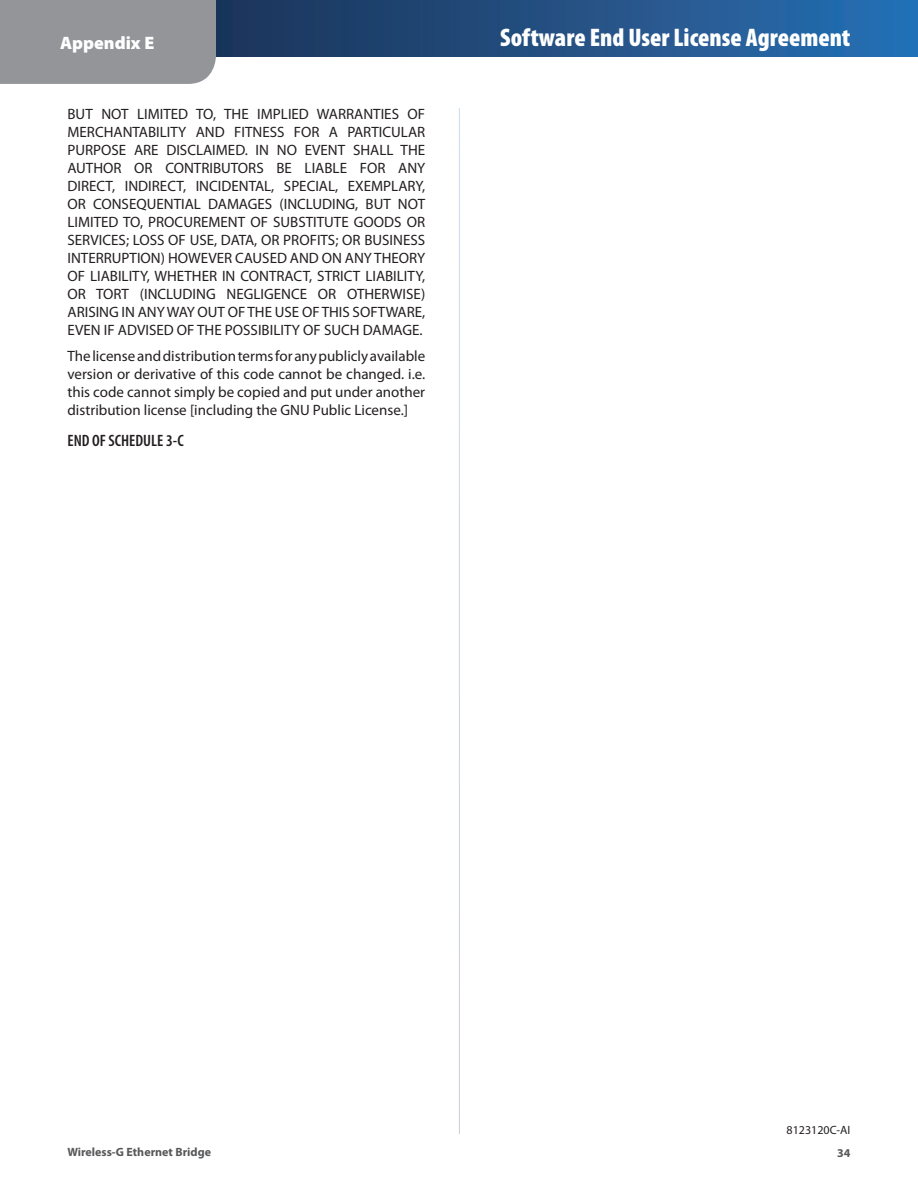
<style>
.page{position:relative;width:918px;height:1188px;background:#fff}
.page>*{position:absolute;margin:0;border:0;box-sizing:border-box;transform-origin:0 0}
.t1{font:900 condensed 25.5px "Myriad Pro";color:#fff}
.t2{font:900 18px "Myriad Pro";color:#fff}
.t3{font:600 condensed 16.5px "Myriad Pro";color:#231f20}
.t4{font:15px/18px "Myriad Pro";color:#231f20;text-align:justify}
.t5{font:700 12px "Myriad Pro";color:#57585a}
.t6{font:12px "Myriad Pro";color:#231f20}
</style>
<div class="page">
<div style="left:0;top:0;width:216px;height:84px;background:#939598"></div>
<div style="left:217px;top:1px;width:700px;height:55px;background:linear-gradient(to right,#1d3357,#2870b4)"></div>
<p class="t2" style="left:60px;top:30px;width:96px">Appendix E</p>
<h1 class="t1" style="left:500px;top:21px;width:352px">Software End User License Agreement</h1>
<p class="t4" style="left:68px;top:106px;width:359px">BUT NOT LIMITED TO, THE IMPLIED WARRANTIES OF MERCHANTABILITY AND FITNESS FOR A PARTICULAR PURPOSE ARE DISCLAIMED. IN NO EVENT SHALL THE AUTHOR OR CONTRIBUTORS BE LIABLE FOR ANY DIRECT, INDIRECT, INCIDENTAL, SPECIAL, EXEMPLARY, OR CONSEQUENTIAL DAMAGES (INCLUDING, BUT NOT LIMITED TO, PROCUREMENT OF SUBSTITUTE GOODS OR SERVICES; LOSS OF USE, DATA, OR PROFITS; OR BUSINESS INTERRUPTION) HOWEVER CAUSED AND ON ANY THEORY OF LIABILITY, WHETHER IN CONTRACT, STRICT LIABILITY, OR TORT (INCLUDING NEGLIGENCE OR OTHERWISE)<br>ARISING IN ANY WAY OUT OF THE USE OF THIS SOFTWARE, EVEN IF ADVISED OF THE POSSIBILITY OF SUCH DAMAGE.</p>
<p class="t4" style="left:68px;top:348px;width:359px">The license and distribution terms for any publicly available version or derivative of this code cannot be changed. i.e. this code cannot simply be copied and put under another distribution license [including the GNU Public License.]</p>
<p class="t3" style="left:68px;top:430px;width:118px">END OF SCHEDULE 3-C</p>
<p class="t5" style="left:68px;top:1145px;width:145px">Wireless-G Ethernet Bridge</p>
<p class="t6" style="left:787px;top:1123px;width:65px">8123120C-AI</p>
<p class="t5" style="left:837px;top:1147px;width:15px">34</p>
</div>
